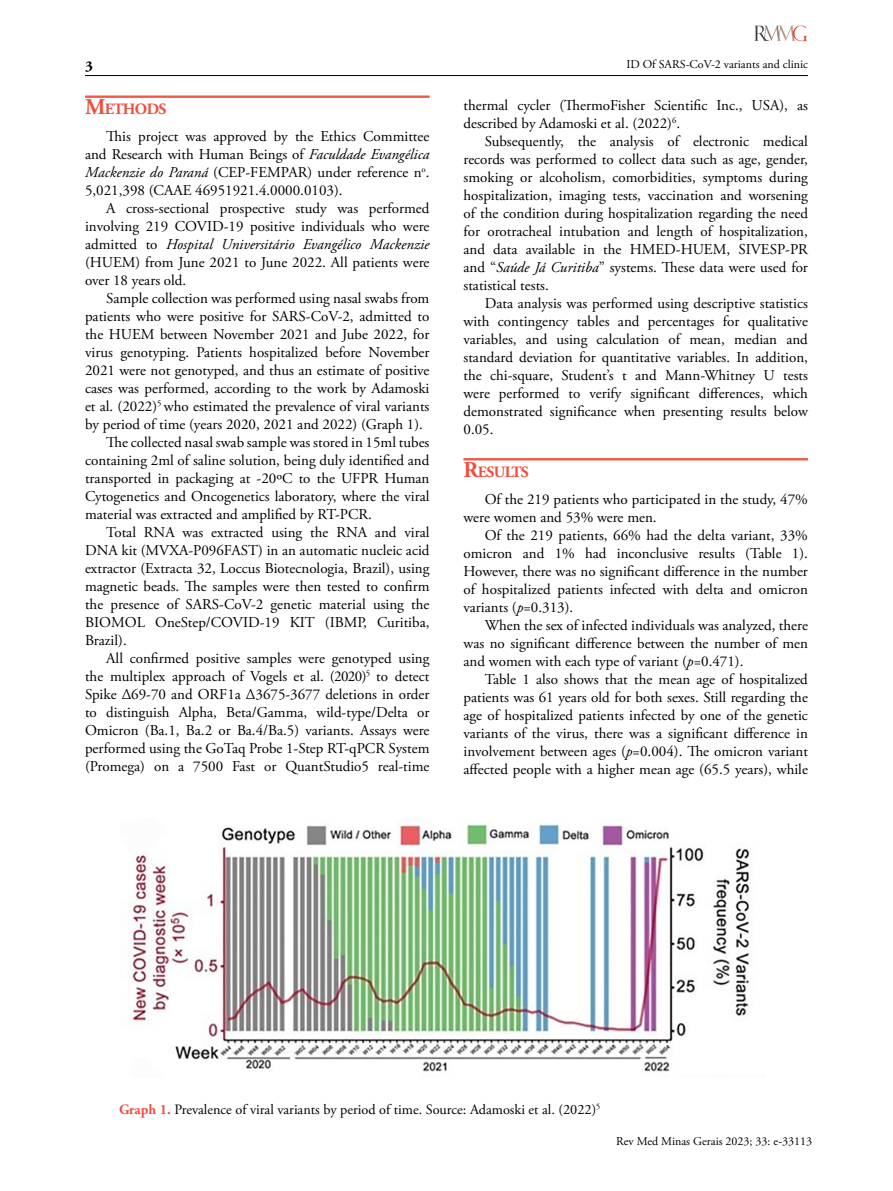
<style>
.page{position:relative;width:893px;height:1191px;background:#fff}
.page>*{position:absolute;margin:0;border:0;box-sizing:border-box;transform-origin:0 0}
.Tópico{font:700 15.75px "Adobe Garamond Pro";letter-spacing:-.045em;color:#f04e3d}
.Texto{font:15px/18px "Adobe Garamond Pro";color:#000;text-align:justify}
.t1{font:700 15px "Adobe Garamond Pro";color:#000}
.Legenda{font:14.25px "Adobe Garamond Pro";color:#000}
.t2{font:12px "Adobe Garamond Pro";color:#000101}
.t3{font:12px "Adobe Garamond Pro";color:#000}
.s1{font-size:22.5px}
.s2{font-style:italic}
.s3{font-weight:700;color:#f04e3d}
</style>
<div class="page">
<hr style="left:85px;top:75px;width:723px;height:1px;background:#000">
<img style="left:755px;top:26px;width:52px;height:16px">
<hr style="left:85px;top:96px;width:344px;height:1px;background:#f04e3d">
<hr style="left:85px;top:97px;width:344px;height:1px;background:#f04e3d">
<hr style="left:463px;top:458px;width:345px;height:1px;background:#f04e3d">
<hr style="left:463px;top:459px;width:345px;height:1px;background:#f04e3d">
<hr style="left:463px;top:460px;width:345px;height:1px;background:#f04e3d">
<img style="left:129px;top:822px;width:621px;height:250px">
<p class="t1" style="left:85px;top:57px;width:9px">3</p>
<p class="Tópico" style="left:85px;top:100px;width:83px"><span class="s1">M</span>ETHODS</p>
<p class="Texto" style="left:85px;top:128px;width:346px;text-indent:21px">This project was approved by the Ethics Committee and Research with Human Beings of <span class="s2">Faculdade Evangélica Mackenzie do Paraná</span> (CEP-FEMPAR) under reference n<sup>o</sup>.<br>5,021,398 (CAAE 46951921.4.0000.0103).</p>
<p class="Texto" style="left:85px;top:200px;width:346px;text-indent:21px">A cross-sectional prospective study was performed involving 219 COVID-19 positive individuals who were admitted to <span class="s2">Hospital Universitário Evangélico Mackenzie </span>(HUEM) from June 2021 to June 2022. All patients were over 18 years old.</p>
<p class="Texto" style="left:85px;top:290px;width:346px;text-indent:21px">Sample collection was performed using nasal swabs from patients who were positive for SARS-CoV-2, admitted to the HUEM between November 2021 and Jube 2022, for virus genotyping. Patients hospitalized before November 2021 were not genotyped, and thus an estimate of positive cases was performed, according to the work by Adamoski et al. (2022)<sup>5</sup> who estimated the prevalence of viral variants by period of time (years 2020, 2021 and 2022) (Graph 1).</p>
<p class="Texto" style="left:85px;top:434px;width:346px;text-indent:21px">The collected nasal swab sample was stored in 15ml tubes containing 2ml of saline solution, being duly identified and transported in packaging at -20ºC to the UFPR Human Cytogenetics and Oncogenetics laboratory, where the viral material was extracted and amplified by RT-PCR.</p>
<p class="Texto" style="left:85px;top:524px;width:346px;text-indent:21px">Total RNA was extracted using the RNA and viral DNA kit (MVXA-P096FAST) in an automatic nucleic acid extractor (Extracta 32, Loccus Biotecnologia, Brazil), using magnetic beads. The samples were then tested to confirm the presence of SARS-CoV-2 genetic material using the BIOMOL OneStep/COVID-19 KIT (IBMP, Curitiba, Brazil).</p>
<p class="Texto" style="left:85px;top:650px;width:346px;text-indent:21px">All confirmed positive samples were genotyped using the multiplex approach of Vogels et al. (2020)<sup>5</sup> to detect Spike Δ69-70 and ORF1a Δ3675-3677 deletions in order to distinguish Alpha, Beta/Gamma, wild-type/Delta or Omicron (Ba.1, Ba.2 or Ba.4/Ba.5) variants. Assays were performed using the GoTaq Probe 1-Step RT-qPCR System (Promega) on a 7500 Fast or QuantStudio5 real-time</p>
<p class="t3" style="left:626px;top:57px;width:183px">ID Of SARS-CoV-2 variants and clinic</p>
<p class="Texto" style="left:463px;top:97px;width:346px">thermal cycler (ThermoFisher Scientific Inc., USA), as described by Adamoski et al. (2022)<sup>6</sup>.</p>
<p class="Texto" style="left:463px;top:133px;width:346px;text-indent:21px">Subsequently, the analysis of electronic medical records was performed to collect data such as age, gender, smoking or alcoholism, comorbidities, symptoms during hospitalization, imaging tests, vaccination and worsening of the condition during hospitalization regarding the need for orotracheal intubation and length of hospitalization, and data available in the HMED-HUEM, SIVESP-PR and “<span class="s2">Saúde Já Curitiba</span>” systems. These data were used for statistical tests.</p>
<p class="Texto" style="left:463px;top:295px;width:346px;text-indent:21px">Data analysis was performed using descriptive statistics with contingency tables and percentages for qualitative variables, and using calculation of mean, median and standard deviation for quantitative variables. In addition, the chi-square, Student’s t and Mann-Whitney U tests were performed to verify significant differences, which demonstrated significance when presenting results below 0.05.</p>
<p class="Tópico" style="left:463px;top:463px;width:67px"><span class="s1">R</span>ESULTS</p>
<p class="Texto" style="left:463px;top:490px;width:346px;text-indent:21px">Of the 219 patients who participated in the study, 47% were women and 53% were men.</p>
<p class="Texto" style="left:463px;top:526px;width:346px;text-indent:21px">Of the 219 patients, 66% had the delta variant, 33% omicron and 1% had inconclusive results (Table 1).<br>However, there was no significant difference in the number of hospitalized patients infected with delta and omicron variants (<span class="s2">p</span>=0.313).</p>
<p class="Texto" style="left:463px;top:616px;width:346px;text-indent:21px">When the sex of infected individuals was analyzed, there was no significant difference between the number of men and women with each type of variant (<span class="s2">p</span>=0.471).</p>
<p class="Texto" style="left:463px;top:670px;width:346px;text-indent:21px">Table 1 also shows that the mean age of hospitalized patients was 61 years old for both sexes. Still regarding the age of hospitalized patients infected by one of the genetic variants of the virus, there was a significant difference in involvement between ages (<span class="s2">p</span>=0.004). The omicron variant affected people with a higher mean age (65.5 years), while</p>
<p class="Legenda" style="left:119px;top:1101px;width:483px"><span class="s3">Graph 1.</span> Prevalence of viral variants by period of time. Source: Adamoski et al. (2022)<sup>5</sup></p>
<p class="t2" style="left:616px;top:1133px;width:197px">Rev Med Minas Gerais 2023; 33: e-33113</p>
</div>
